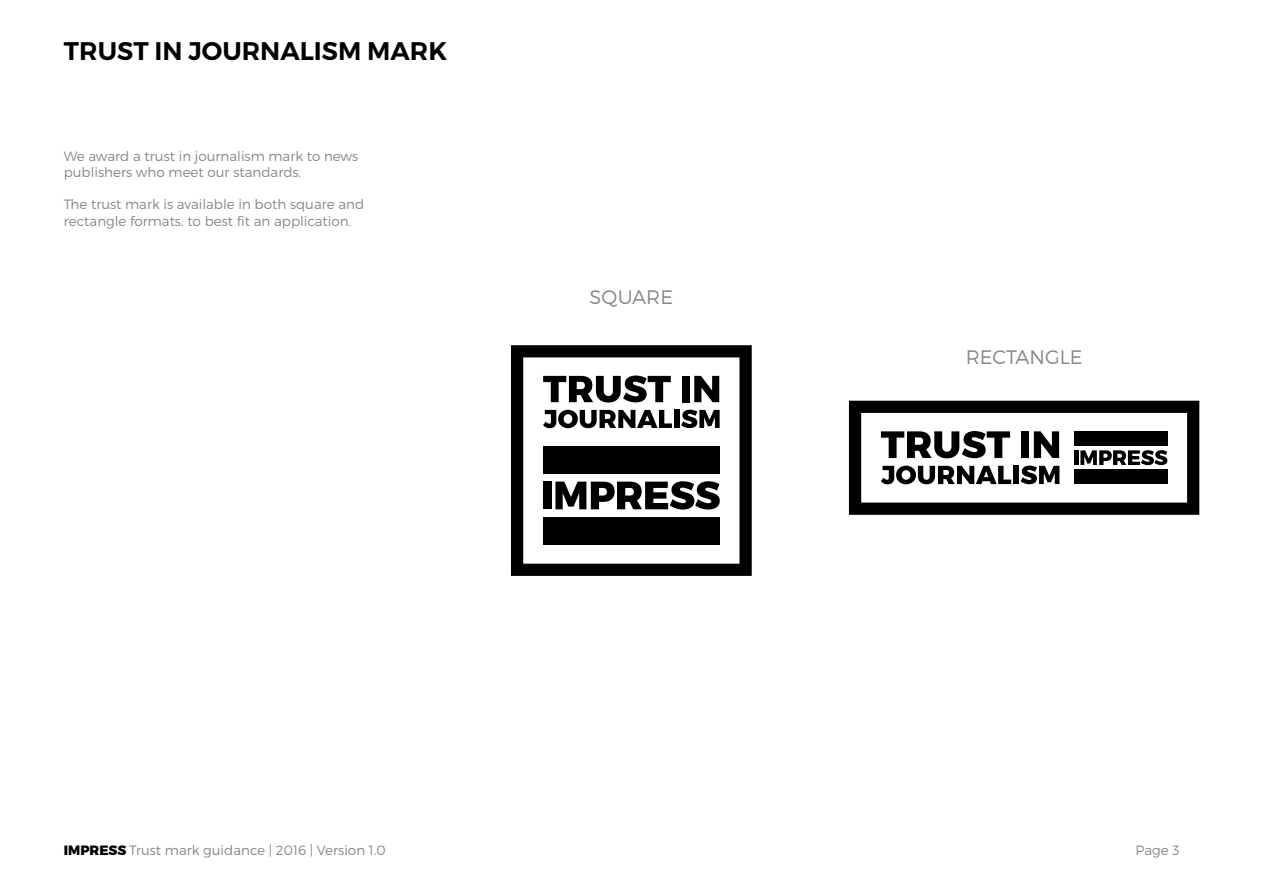
<style>
.page{position:relative;width:1263px;height:893px;background:#fff}
.page>*{position:absolute;margin:0;border:0;box-sizing:border-box;transform-origin:0 0}
.t1{font:600 25.5px "Montserrat";color:#000}
.t2{font:300 19.5px "Montserrat";color:#878787}
.t3{font:300 13.5px/16.2px "Montserrat";color:#878787}
.s1{font-weight:800;color:#000}
</style>
<div class="page">
<svg style="left:511px;top:345px;width:241px;height:231px"></svg>
<svg style="left:849px;top:401px;width:350px;height:114px"></svg>
<h1 class="t1" style="left:64px;top:36px;width:385px">TRUST IN JOURNALISM MARK</h1>
<p class="t3" style="left:64px;top:148px;width:296px">We award a trust in journalism mark to news publishers who meet our standards.</p>
<p class="t3" style="left:64px;top:196px;width:302px">The trust mark is available in both square and rectangle formats. to best fit an application.</p>
<h2 class="t2" style="left:590px;top:286px;width:85px">SQUARE</h2>
<h2 class="t2" style="left:966px;top:345px;width:118px">RECTANGLE</h2>
<p class="t3" style="left:64px;top:842px;width:323px"><span class="s1">IMPRESS</span> Trust mark guidance | 2016 | Version 1.0</p>
<p class="t3" style="left:1135px;top:842px;width:46px">Page 3</p>
</div>
